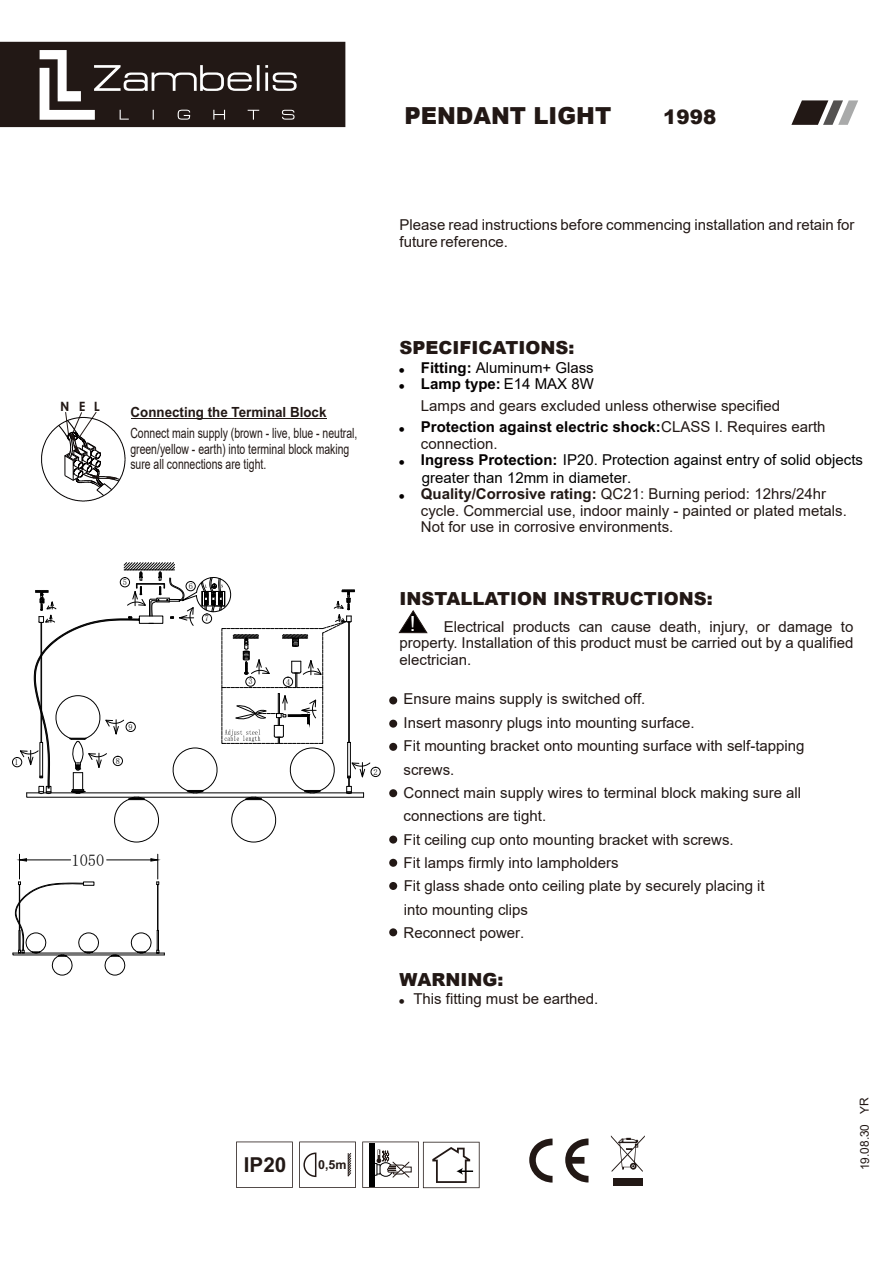
<style>
.page{position:relative;width:893px;height:1263px;background:#fff}
.page>*{position:absolute;margin:0;border:0;box-sizing:border-box;transform-origin:0 0}
.t1{font:900 23.4px "Arial";color:#221815;scale:.96 1}
.t2{font:20.85px "Arial";color:#fff}
.t3{font:700 20.55px "Arial";color:#221815}
.t4{font:900 19.8px "Arial";color:#221815}
.t5{font:900 18px "Arial";color:#221815}
.t6{font:16.35px "Sim Sun";color:#000}
.t7{font:15px/23.4px "Arial";color:#221815}
.t8{font:15px "Arial";color:#000}
.t9{font:700 15px "Arial";color:#040000}
.t10{font:15px/16.8px "Arial";color:#040000}
.t11{font:15px "Arial";color:#231815}
.t12{font:14.1px/15.8px "Arial";color:#221815;scale:.74 1}
.t13{font:700 14.1px "Arial";color:#221815;scale:.95 1}
.t14{font:600 12.9px "Avant Garde IT Cby BT";color:#221815}
.t15{font:700 12.45px "Arial";color:#221815}
.t16{font:12px "Arial";letter-spacing:-.01em;color:#221815}
.t17{font:8.25px "Sim Sun";color:#000}
.s1{font-weight:700}
.s2{font-weight:400;color:#221815}
.s3{font-weight:700;color:#040000}
</style>
<div class="page">
<div style="left:0;top:43px;width:345px;height:83px;background:#221815"></div>
<div style="left:0;top:42px;width:345px;height:85px;border:2px solid #221815"></div>
<svg style="left:399px;top:610px;width:28px;height:23px"></svg>
<svg style="left:40px;top:50px;width:257px;height:70px"></svg>
<svg style="left:791px;top:100px;width:67px;height:25px"></svg>
<div style="left:389px;top:743px;width:8px;height:8px;background:#221815;border-radius:50%"></div>
<div style="left:389px;top:696px;width:8px;height:8px;background:#221815;border-radius:50%"></div>
<div style="left:389px;top:720px;width:8px;height:8px;background:#221815;border-radius:50%"></div>
<div style="left:389px;top:789px;width:8px;height:8px;background:#221815;border-radius:50%"></div>
<div style="left:389px;top:835px;width:8px;height:8px;background:#221815;border-radius:50%"></div>
<div style="left:389px;top:859px;width:8px;height:8px;background:#221815;border-radius:50%"></div>
<div style="left:389px;top:882px;width:8px;height:8px;background:#221815;border-radius:50%"></div>
<div style="left:389px;top:928px;width:8px;height:8px;background:#221815;border-radius:50%"></div>
<hr style="left:131px;top:418px;width:195px;height:1px;background:#221815">
<svg style="left:41px;top:412px;width:84px;height:89px"></svg>
<svg style="left:565px;top:1138px;width:23px;height:44px"></svg>
<svg style="left:529px;top:1138px;width:23px;height:44px"></svg>
<div style="left:613px;top:1178px;width:29px;height:8px;background:#221815"></div>
<svg style="left:611px;top:1135px;width:34px;height:37px"></svg>
<svg style="left:299px;top:1141px;width:57px;height:47px"></svg>
<svg style="left:236px;top:1141px;width:57px;height:47px"></svg>
<svg style="left:362px;top:1141px;width:118px;height:47px"></svg>
<div style="left:12px;top:757px;width:10px;height:10px;border:1px solid #000;border-radius:50%"></div>
<div style="left:371px;top:767px;width:9px;height:10px;border:1px solid #000;border-radius:50%"></div>
<svg style="left:12px;top:854px;width:153px;height:122px"></svg>
<svg style="left:20px;top:562px;width:350px;height:280px"></svg>
<h1 class="t1" style="left:404px;top:99px;width:217px">PENDANT LIGHT</h1>
<h3 class="t4" style="left:663px;top:103px;width:54px">1998</h3>
<p class="t7" style="left:400px;top:216px;width:456px;line-height:16.8px">Please read instructions before commencing installation and retain for future reference.</p>
<p class="t5" style="left:400px;top:335px;width:176px">SPECIFICATIONS:</p>
<p class="t10" style="left:421px;top:359px;width:175px"><span class="s1">Fitting:</span> Aluminum+ Glass<br><span class="s1">Lamp type:</span> E14 MAX 8W</p>
<p class="t9" style="left:421px;top:418px;width:406px">Protection against electric shock:<span class="s2">CLASS I. Requires earth</span></p>
<p class="t8" style="left:421px;top:450px;width:444px"><span class="s3">Ingress Protection:</span> IP20. Protection against entry of solid objects</p>
<p class="t7" style="left:421px;top:485px;width:427px;line-height:16.8px"><span class="s1">Quality/Corrosive rating:</span> QC21: Burning period: 12hrs/24hr cycle. Commercial use, indoor mainly - painted or plated metals.<br>Not for use in corrosive environments.</p>
<p class="t14" style="left:60px;top:399px;width:41px">NEL</p>
<p class="t7" style="left:421px;top:394px;width:361px">Lamps and gears excluded unless otherwise specified</p>
<p class="t7" style="left:421px;top:432px;width:78px">connection.</p>
<p class="t13" style="left:131px;top:403px;width:208px">Connecting the Terminal Block</p>
<p class="t12" style="left:130px;top:425px;width:308px">Connect main supply (brown - live, blue - neutral, green/yellow - earth) into terminal block making sure all connections are tight.</p>
<p class="t8" style="left:422px;top:467px;width:211px">greater than 12mm in diameter.</p>
<p class="t17" style="left:123px;top:578px;width:6px">5</p>
<p class="t17" style="left:129px;top:723px;width:6px">9</p>
<p class="t17" style="left:15px;top:758px;width:6px">1</p>
<p class="t17" style="left:116px;top:756px;width:6px">8</p>
<p class="t6" style="left:72px;top:852px;width:34px">1050</p>
<p class="t17" style="left:189px;top:582px;width:6px">6</p>
<p class="t17" style="left:205px;top:614px;width:6px">7</p>
<p class="t17" style="left:248px;top:677px;width:6px">3</p>
<p class="t17" style="left:286px;top:677px;width:6px">4</p>
<p class="t17" style="left:374px;top:767px;width:6px">2</p>
<p class="t5" style="left:400px;top:585px;width:315px">INSTALLATION INSTRUCTIONS:</p>
<h2 class="t2" style="left:410px;top:609px;width:7px">!</h2>
<p class="t7" style="left:400px;top:618px;width:455px;line-height:16.8px;text-align:justify;text-indent:44px">Electrical products can cause death, injury, or damage to property. Installation of this product must be carried out by a qualified electrician.</p>
<p class="t7" style="left:404px;top:687px;width:403px">Ensure mains supply is switched off.<br>Insert masonry plugs into mounting surface.<br>Fit mounting bracket onto mounting surface with self-tapping screws.<br>Connect main supply wires to terminal block making sure all connections are tight.<br>Fit ceiling cup onto mounting bracket with screws.</p>
<p class="t11" style="left:404px;top:852px;width:217px">Fit lamps firmly into lampholders</p>
<p class="t7" style="left:404px;top:874px;width:362px">Fit glass shade onto ceiling plate by securely placing it into mounting clips</p>
<p class="t7" style="left:404px;top:921px;width:122px">Reconnect power.</p>
<p class="t5" style="left:400px;top:966px;width:105px">WARNING:</p>
<p class="t7" style="left:413px;top:987px;width:187px">This fitting must be earthed.</p>
<h3 class="t3" style="left:244px;top:1152px;width:44px">IP20</h3>
<p class="t15" style="left:318px;top:1158px;width:30px">0,5m</p>
<p class="t16" style="left:856px;top:1170px;width:75px;rotate:-90deg">19.08.30 YR</p>
</div>
